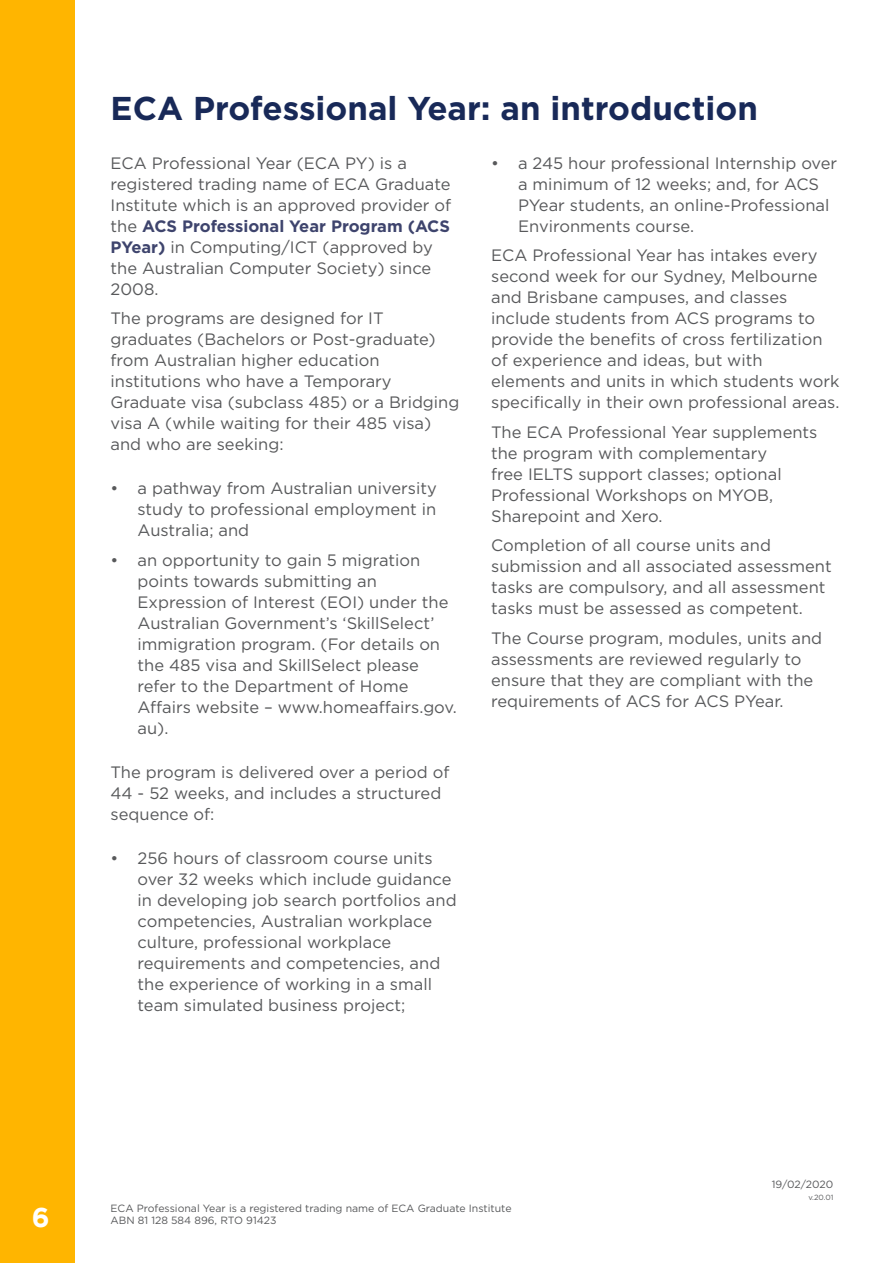
<style>
.page{position:relative;width:893px;height:1263px;background:#fff}
.page>*{position:absolute;margin:0;border:0;box-sizing:border-box;transform-origin:0 0}
.t1{font:700 33px "Gotham";color:#182958}
.t2{font:700 27px "Gotham";color:#fff}
.t3{font:16.5px/21px "Gotham";color:#58595b}
.t4{font:10.5px/12px "Gotham";color:#58595b}
.t5{font:7.5px "Gotham";color:#58595b}
.s1{font-weight:700;color:#3e446d}
</style>
<div class="page">
<div style="left:0;top:0;width:74px;height:1263px;background:#ffb500"></div>
<h1 class="t1" style="left:111px;top:89px;width:649px">ECA Professional Year: an introduction</h1>
<p class="t3" style="left:111px;top:152px;width:342px">ECA Professional Year (ECA PY) is a registered trading name of ECA Graduate Institute which is an approved provider of the <span class="s1">ACS Professional Year Program (ACS PYear)</span> in Computing/ICT (approved by the Australian Computer Society) since 2008.</p>
<p class="t3" style="left:111px;top:307px;width:350px">The programs are designed for IT graduates (Bachelors or Post-graduate) from Australian higher education institutions who have a Temporary Graduate visa (subclass 485) or a Bridging visa A (while waiting for their 485 visa) and who are seeking:</p>
<p class="t3" style="left:138px;top:477px;width:301px;text-align:justify;text-indent:-27px">• a pathway from Australian university study to professional employment in Australia; and</p>
<p class="t3" style="left:138px;top:549px;width:321px;text-indent:-27px">• an opportunity to gain 5 migration points towards submitting an<br>Expression of Interest (EOI) under the<br>Australian Government’s ‘SkillSelect’ immigration program. (For details on the 485 visa and SkillSelect please refer to the Department of Home<br>Affairs website – www.homeaffairs.gov. au).</p>
<p class="t3" style="left:111px;top:761px;width:340px">The program is delivered over a period of<br>44 - 52 weeks, and includes a structured sequence of:</p>
<p class="t3" style="left:138px;top:847px;width:321px;text-indent:-27px">• 256 hours of classroom course units over 32 weeks which include guidance in developing job search portfolios and competencies, Australian workplace culture, professional workplace requirements and competencies, and the experience of working in a small team simulated business project;</p>
<p class="t3" style="left:518px;top:152px;width:320px;text-indent:-27px">• a 245 hour professional Internship over a minimum of 12 weeks; and, for ACS PYear students, an online-Professional Environments course.</p>
<p class="t3" style="left:491px;top:244px;width:350px">ECA Professional Year has intakes every second week for our Sydney, Melbourne and Brisbane campuses, and classes include students from ACS programs to provide the benefits of cross fertilization of experience and ideas, but with elements and units in which students work specifically in their own professional areas.</p>
<p class="t3" style="left:491px;top:421px;width:328px">The ECA Professional Year supplements the program with complementary<br>free IELTS support classes; optional<br>Professional Workshops on MYOB,<br>Sharepoint and Xero.</p>
<p class="t3" style="left:491px;top:535px;width:342px">Completion of all course units and submission and all associated assessment tasks are compulsory, and all assessment tasks must be assessed as competent.</p>
<p class="t3" style="left:491px;top:627px;width:333px">The Course program, modules, units and assessments are reviewed regularly to ensure that they are compliant with the requirements of ACS for ACS PYear.</p>
<h2 class="t2" style="left:32px;top:1202px;width:19px">6</h2>
<p class="t4" style="left:111px;top:1202px;width:402px">ECA Professional Year is a registered trading name of ECA Graduate Institute<br>ABN 81 128 584 896, RTO 91423</p>
<p class="t4" style="left:772px;top:1178px;width:63px">19/02/2020</p>
<p class="t5" style="left:808px;top:1192px;width:27px">v.20.01</p>
</div>
